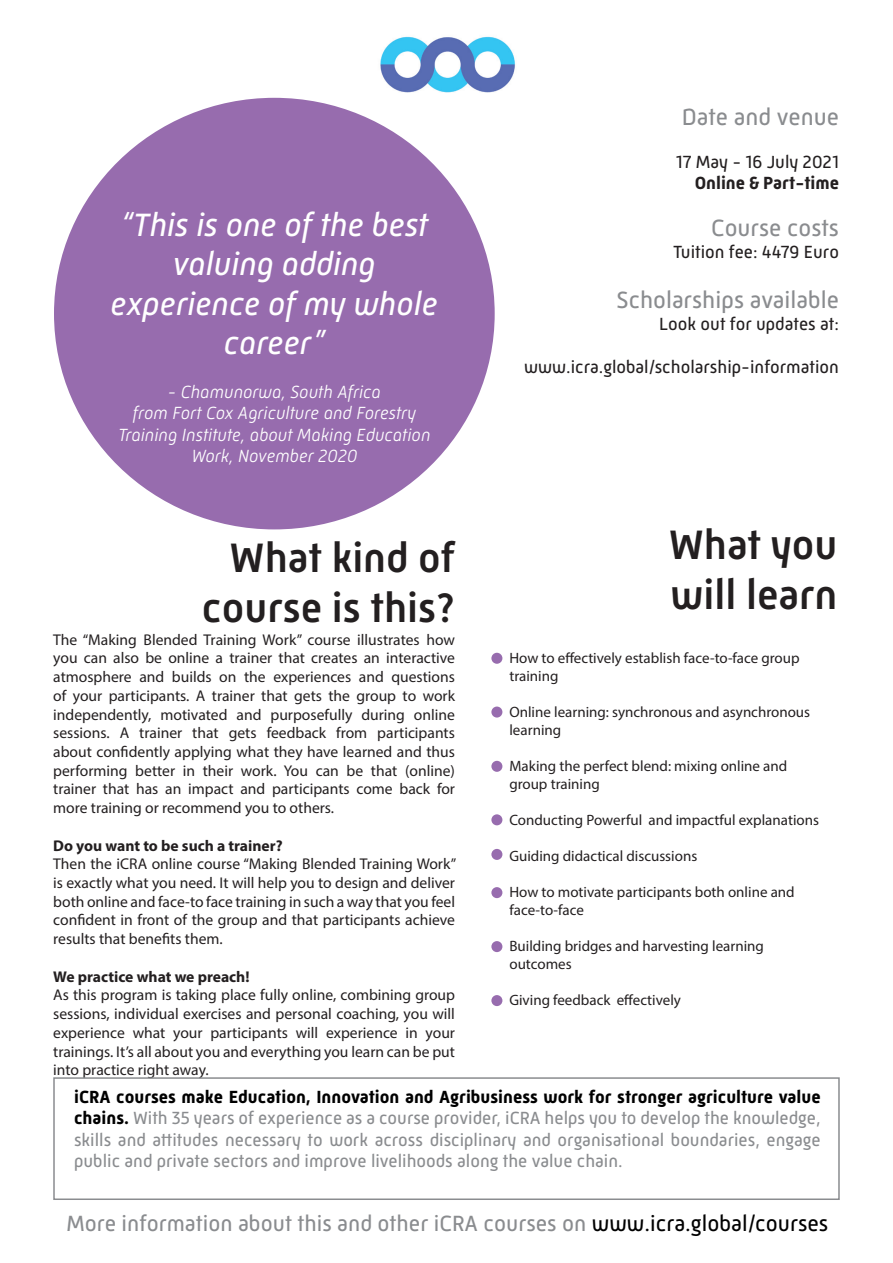
<style>
.page{position:relative;width:893px;height:1263px;background:#fff}
.page>*{position:absolute;margin:0;border:0;box-sizing:border-box;transform-origin:0 0}
.t1{font:500 42px/50.4px "Mic 32 New";color:#231f20}
.t2{font:italic 33px/39.6px "Mic 32 New";color:#fff;text-align:center}
.t3{font:24px "Mic 32 New";color:#8a8c8f}
.t4{font:22.5px "Mic 32 New";color:#8a8c8f}
.t5{font:18px/21.6px "Mic 32 New";color:#8a8c8f;text-align:justify}
.t6{font:italic 300 18px/21.6px "Mic 32 New";color:#fff;text-align:center}
.t7{font:18px "Mic 32 New";color:#231f20}
.t8{font:700 18px "Mic 32 New";color:#231f20}
.t9{font:15.6px/18.8px "Myriad Pro";color:#231f20;text-align:justify}
.t10{font:700 15.6px "Myriad Pro";color:#231f20}
.t11{font:15px/18px "Myriad Pro";color:#231f20}
.s1{font-weight:700;color:#000}
.s2{color:#000}
</style>
<div class="page">
<img style="left:380px;top:36px;width:135px;height:56px">
<div style="left:54px;top:98px;width:441px;height:431px;background:#976cae;border-radius:50%"></div>
<div style="left:491px;top:887px;width:11px;height:11px;background:#976cae;border-radius:50%"></div>
<div style="left:491px;top:653px;width:11px;height:11px;background:#976cae;border-radius:50%"></div>
<div style="left:491px;top:706px;width:11px;height:11px;background:#976cae;border-radius:50%"></div>
<div style="left:491px;top:761px;width:11px;height:11px;background:#976cae;border-radius:50%"></div>
<div style="left:491px;top:814px;width:11px;height:11px;background:#976cae;border-radius:50%"></div>
<div style="left:53px;top:1077px;width:787px;height:123px;border:2px solid #8a8c8f"></div>
<div style="left:491px;top:849px;width:11px;height:11px;background:#976cae;border-radius:50%"></div>
<div style="left:491px;top:995px;width:11px;height:11px;background:#976cae;border-radius:50%"></div>
<div style="left:491px;top:941px;width:11px;height:11px;background:#976cae;border-radius:50%"></div>
<h2 class="t2" style="left:111px;top:204px;width:329px">“This is one of the best valuing adding experience of my whole career”</h2>
<p class="t6" style="left:118px;top:381px;width:314px">- Chamunorwa, South Africa<br>from Fort Cox Agriculture and Forestry<br>Training Institute, about Making Education<br>Work, November 2020</p>
<h1 class="t1" style="left:202px;top:532px;width:255px;text-align:right">What kind of course is this?</h1>
<p class="t9" style="left:53px;top:630px;width:403px">The “Making Blended Training Work” course illustrates how you can also be online a trainer that creates an interactive atmosphere and builds on the experiences and questions of your participants. A trainer that gets the group to work independently, motivated and purposefully during online sessions. A trainer that gets feedback from participants about confidently applying what they have learned and thus performing better in their work. You can be that (online) trainer that has an impact and participants come back for more training or recommend you to others.</p>
<p class="t10" style="left:53px;top:835px;width:231px">Do you want to be such a trainer?</p>
<p class="t9" style="left:53px;top:854px;width:405px">Then the iCRA online course “Making Blended Training Work” is exactly what you need. It will help you to design and deliver both online and face-to face training in such a way that you feel confident in front of the group and that participants achieve results that benefits them.</p>
<p class="t10" style="left:53px;top:966px;width:198px">We practice what we preach!</p>
<p class="t9" style="left:53px;top:985px;width:403px">As this program is taking place fully online, combining group sessions, individual exercises and personal coaching, you will experience what your participants will experience in your trainings. It’s all about you and everything you learn can be put into practice right away.</p>
<h3 class="t3" style="left:682px;top:103px;width:159px">Date and venue</h3>
<p class="t7" style="left:676px;top:151px;width:165px">17 May - 16 July 2021</p>
<p class="t8" style="left:695px;top:173px;width:146px">Online &amp; Part-time</p>
<h3 class="t3" style="left:711px;top:214px;width:129px">Course costs</h3>
<p class="t7" style="left:673px;top:241px;width:167px">Tuition fee: 4479 Euro</p>
<h3 class="t3" style="left:617px;top:286px;width:224px">Scholarships available</h3>
<p class="t7" style="left:659px;top:313px;width:181px">Look out for updates at:</p>
<p class="t7" style="left:524px;top:357px;width:316px">www.icra.global/scholarship-information</p>
<h1 class="t1" style="left:669px;top:519px;width:170px">What you will learn</h1>
<p class="t11" style="left:509px;top:649px;width:292px">How to effectively establish face-to-face group training</p>
<p class="t11" style="left:509px;top:703px;width:302px">Online learning: synchronous and asynchronous learning</p>
<p class="t11" style="left:509px;top:757px;width:279px">Making the perfect blend: mixing online and group training</p>
<p class="t11" style="left:509px;top:811px;width:311px">Conducting Powerful and impactful explanations</p>
<p class="t11" style="left:509px;top:847px;width:189px">Guiding didactical discussions</p>
<p class="t11" style="left:509px;top:883px;width:287px">How to motivate participants both online and face-to-face</p>
<p class="t11" style="left:509px;top:937px;width:256px">Building bridges and harvesting learning outcomes</p>
<p class="t11" style="left:509px;top:991px;width:173px">Giving feedback effectively</p>
<p class="t5" style="left:74px;top:1086px;width:748px"><span class="s1">iCRA courses make Education, Innovation and Agribusiness work for stronger agriculture value chains.</span> With 35 years of experience as a course provider, iCRA helps you to develop the knowledge, skills and attitudes necessary to work across disciplinary and organisational boundaries, engage public and private sectors and improve livelihoods along the value chain.</p>
<h3 class="t4" style="left:66px;top:1211px;width:764px">More information about this and other iCRA courses on <span class="s2">www.icra.global/courses</span></h3>
</div>
